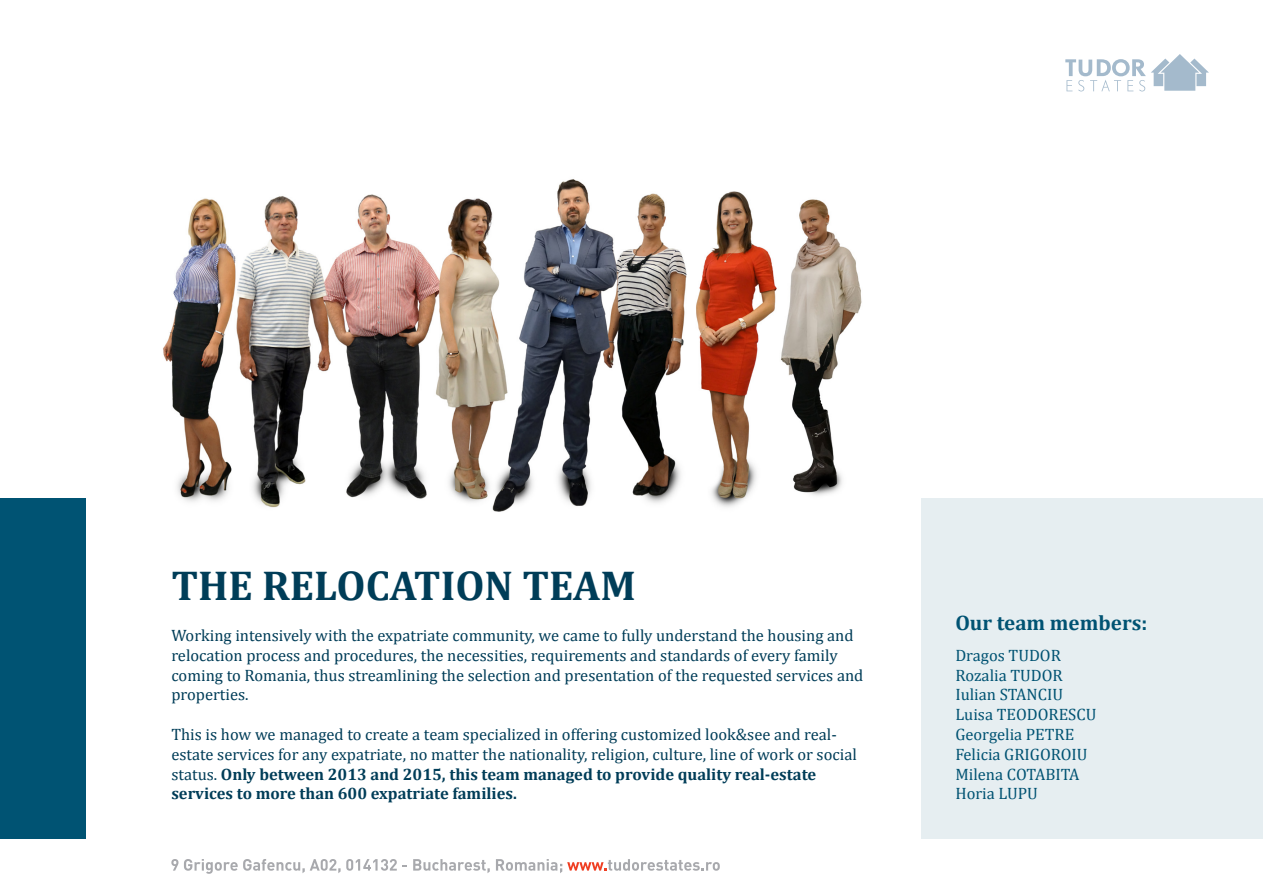
<style>
.page{position:relative;width:1263px;height:893px;background:#fff}
.page>*{position:absolute;margin:0;border:0;box-sizing:border-box;transform-origin:0 0}
.t1{font:700 42px "Cambria";color:#003d58}
.t2{font:700 21px "Cambria";color:#005373}
.t3{font:16.5px/19.8px "Cambria";color:#003d58}
.t4{font:16.5px "Cambria";color:#005373}
.s1{font-weight:700}
</style>
<div class="page">
<svg style="left:1065px;top:54px;width:144px;height:37px"></svg>
<div style="left:0;top:499px;width:85px;height:340px;background:#005373"></div>
<img style="left:163px;top:179px;width:699px;height:333px">
<svg style="left:171px;top:859px;width:7px;height:12px"></svg>
<svg style="left:184px;top:859px;width:223px;height:15px"></svg>
<svg style="left:413px;top:859px;width:77px;height:14px"></svg>
<svg style="left:496px;top:859px;width:224px;height:14px"></svg>
<div style="left:922px;top:499px;width:341px;height:340px;background:#e6eef1"></div>
<p class="t1" style="left:171px;top:555px;width:466px">THE RELOCATION TEAM</p>
<p class="t3" style="left:171px;top:625px;width:693px">Working intensively with the expatriate community, we came to fully understand the housing and relocation process and procedures, the necessities, requirements and standards of every family coming to Romania, thus streamlining the selection and presentation of the requested services and properties.</p>
<p class="t3" style="left:171px;top:724px;width:687px">This is how we managed to create a team specialized in offering customized look&amp;see and real&shy;estate services for any expatriate, no matter the nationality, religion, culture, line of work or social status. <span class="s1">Only between 2013 and 2015, this team managed to provide quality real-estate services to more than 600 expatriate families.</span></p>
<p class="t2" style="left:955px;top:608px;width:193px">Our team members:</p>
<p class="t4" style="left:955px;top:645px;width:107px">Dragos TUDOR</p>
<p class="t4" style="left:955px;top:665px;width:109px">Rozalia TUDOR</p>
<p class="t4" style="left:955px;top:685px;width:109px">Iulian STANCIU</p>
<p class="t4" style="left:955px;top:705px;width:142px">Luisa TEODORESCU</p>
<p class="t4" style="left:955px;top:724px;width:120px">Georgelia PETRE</p>
<p class="t4" style="left:955px;top:744px;width:134px">Felicia GRIGOROIU</p>
<p class="t4" style="left:955px;top:764px;width:126px">Milena COTABITA</p>
<p class="t4" style="left:955px;top:784px;width:84px">Horia LUPU</p>
</div>
